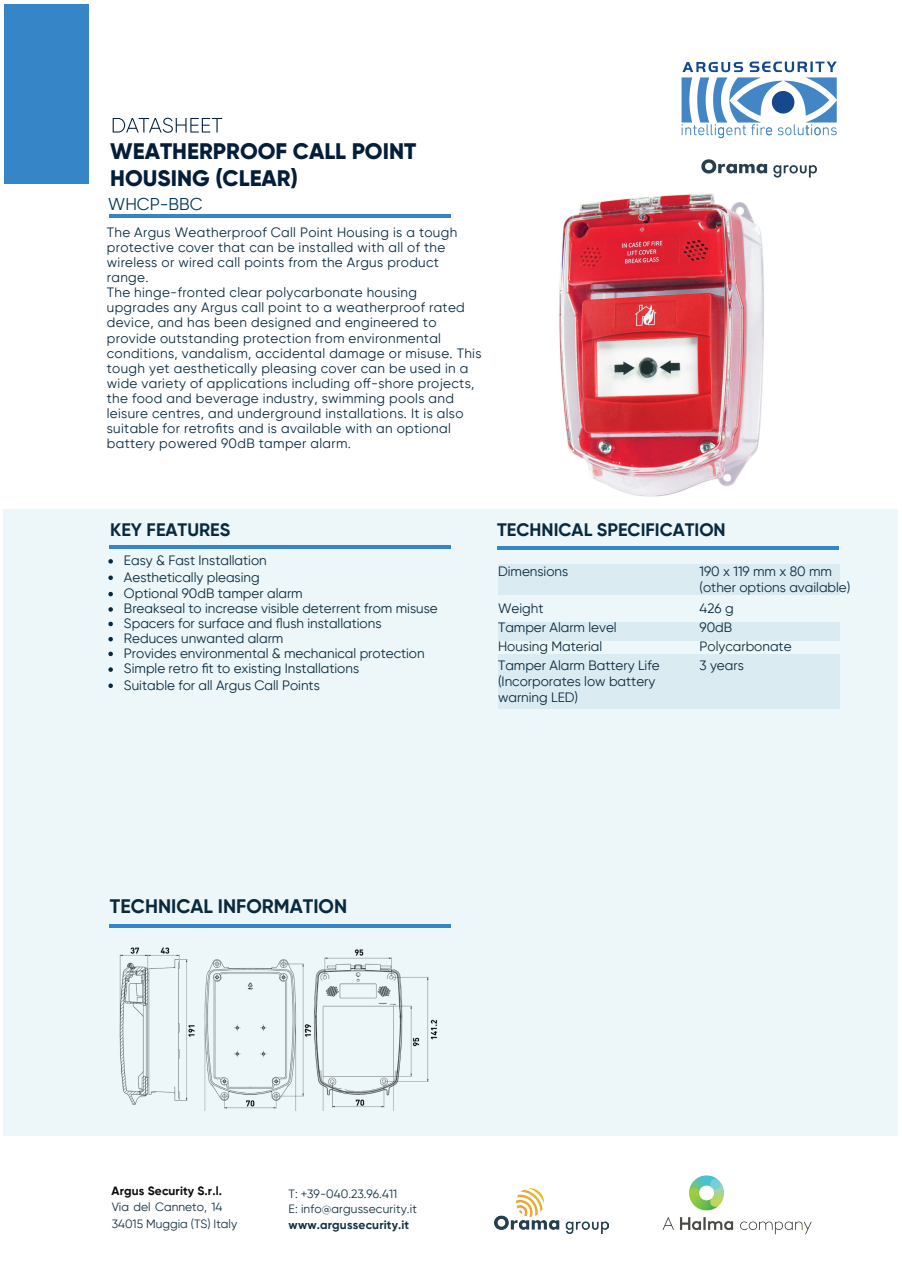
<style>
.page{position:relative;width:902px;height:1273px;background:#fff}
.page>*{position:absolute;margin:0;border:0;box-sizing:border-box;transform-origin:0 0}
.t1{font:800 22.5px/27px "Gilroy";color:#021e3a}
.t2{font:700 19.5px "Gilroy";color:#092a3e}
.t3{font:700 18px "Gilroy";color:#092a3e}
.t4{font:17.1px "Gilroy";color:#013a59}
.t5{font:13.5px/15px "Gilroy";letter-spacing:.025em;color:#092a3e}
.t6{font:13.5px/15.6px "Gilroy";color:#092a3e}
.t7{font:12px/16.5px "Gilroy";color:#143041}
.t8{font:700 12px "Gilroy";letter-spacing:.015em;color:#143041}
.t9{font:700 12px "Gilroy";letter-spacing:.01em;color:#080a0d}
</style>
<div class="page">
<div style="left:4px;top:4px;width:85px;height:180px;background:#3685c6"></div>
<hr style="left:109px;top:215px;width:341px;height:3px;background:#3685c6">
<svg style="left:113px;top:118px;width:109px;height:15px"></svg>
<div style="left:4px;top:509px;width:893px;height:626px;background:#edf6f8"></div>
<hr style="left:109px;top:924px;width:341px;height:3px;background:#3685c6">
<hr style="left:497px;top:546px;width:341px;height:3px;background:#3685c6">
<hr style="left:109px;top:545px;width:341px;height:3px;background:#3685c6">
<div style="left:498px;top:564px;width:340px;height:30px;background:#dbebf2"></div>
<div style="left:498px;top:622px;width:341px;height:19px;background:#dbebf2"></div>
<div style="left:498px;top:654px;width:340px;height:54px;background:#dbebf2"></div>
<img style="left:662px;top:1175px;width:150px;height:60px">
<img style="left:494px;top:1188px;width:114px;height:45px">
<svg style="left:108px;top:559px;width:5px;height:4px"></svg>
<svg style="left:108px;top:575px;width:5px;height:5px"></svg>
<svg style="left:108px;top:592px;width:5px;height:4px"></svg>
<svg style="left:108px;top:607px;width:5px;height:4px"></svg>
<svg style="left:108px;top:621px;width:5px;height:5px"></svg>
<svg style="left:108px;top:637px;width:5px;height:4px"></svg>
<svg style="left:108px;top:651px;width:5px;height:5px"></svg>
<svg style="left:108px;top:667px;width:5px;height:5px"></svg>
<svg style="left:108px;top:683px;width:5px;height:5px"></svg>
<svg style="left:701px;top:159px;width:65px;height:14px"></svg>
<svg style="left:773px;top:165px;width:43px;height:13px"></svg>
<svg style="left:681px;top:62px;width:155px;height:76px"></svg>
<img style="left:559px;top:193px;width:205px;height:304px">
<img style="left:119px;top:947px;width:319px;height:163px">
<h1 class="t1" style="left:110px;top:138px;width:307px">WEATHERPROOF CALL POINT<br>HOUSING (CLEAR)</h1>
<p class="t4" style="left:108px;top:193px;width:96px">WHCP-BBC</p>
<p class="t5" style="left:107px;top:225px;width:376px">The Argus Weatherproof Call Point Housing is a tough protective cover that can be installed with all of the wireless or wired call points from the Argus product range.<br>The hinge-fronted clear polycarbonate housing upgrades any Argus call point to a weatherproof rated device, and has been designed and engineered to provide outstanding protection from environmental conditions, vandalism, accidental damage or misuse. This tough yet aesthetically pleasing cover can be used in a wide variety of applications including off-shore projects, the food and beverage industry, swimming pools and leisure centres, and underground installations. It is also suitable for retrofits and is available with an optional battery powered 90dB tamper alarm.</p>
<h3 class="t3" style="left:110px;top:518px;width:121px">KEY FEATURES</h3>
<h3 class="t3" style="left:497px;top:518px;width:230px">TECHNICAL SPECIFICATION</h3>
<p class="t6" style="left:124px;top:552px;width:315px">Easy &amp; Fast Installation<br>Aesthetically pleasing<br>Optional 90dB tamper alarm<br>Breakseal to increase visible deterrent from misuse Spacers for surface and flush installations Reduces unwanted alarm<br>Provides environmental &amp; mechanical protection Simple retro fit to existing Installations<br>Suitable for all Argus Call Points</p>
<p class="t6" style="left:498px;top:563px;width:72px">Dimensions</p>
<p class="t6" style="left:699px;top:562px;width:152px;line-height:16.2px">190 x 119 mm x 80 mm (other options available)</p>
<p class="t5" style="left:498px;top:601px;width:47px">Weight</p>
<p class="t5" style="left:699px;top:601px;width:36px">426 g</p>
<p class="t6" style="left:498px;top:619px;width:120px">Tamper Alarm level</p>
<p class="t5" style="left:699px;top:619px;width:34px">90dB</p>
<p class="t6" style="left:498px;top:638px;width:106px">Housing Material</p>
<p class="t6" style="left:699px;top:638px;width:93px">Polycarbonate</p>
<p class="t6" style="left:498px;top:656px;width:163px;line-height:16.2px">Tamper Alarm Battery Life (Incorporates low battery warning LED)</p>
<p class="t5" style="left:699px;top:657px;width:46px">3 years</p>
<h2 class="t2" style="left:110px;top:893px;width:238px">TECHNICAL INFORMATION</h2>
<p class="t9" style="left:112px;top:1183px;width:112px">Argus Security S.r.l.</p>
<p class="t7" style="left:112px;top:1198px;width:127px">Via del Canneto, 14<br>34015 Muggia (TS) Italy</p>
<p class="t7" style="left:288px;top:1185px;width:130px;line-height:15.8px">T: +39-040.23.96.411<br>E: info@argussecurity.it</p>
<p class="t8" style="left:288px;top:1217px;width:122px">www.argussecurity.it</p>
</div>
